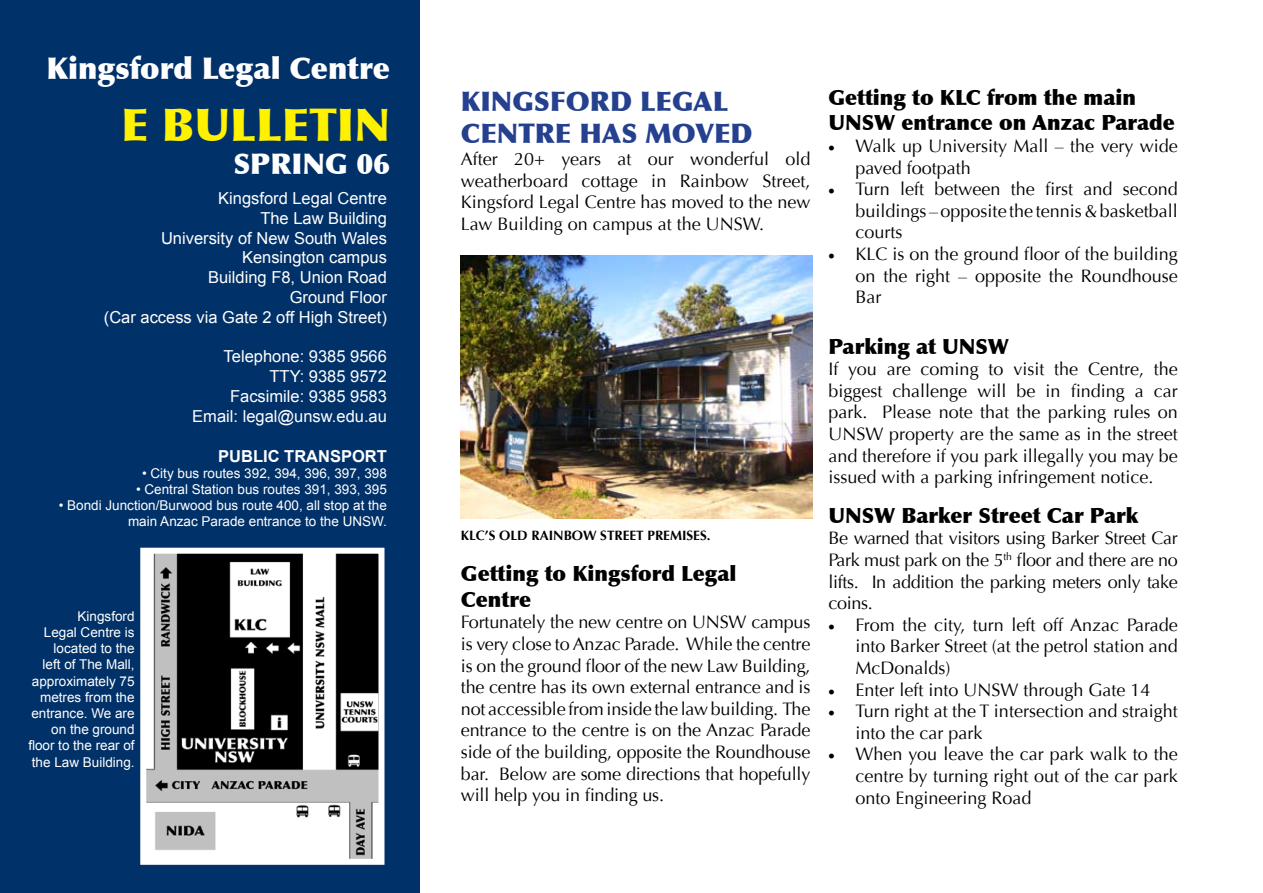
<style>
.page{position:relative;width:1263px;height:893px;background:#fff}
.page>*{position:absolute;margin:0;border:0;box-sizing:border-box;transform-origin:0 0}
.t1{font:900 45px "Optima";color:#fff200}
.t2{font:900 30px "Optima";color:#fff}
.t3{font:900 28.5px "Optima";color:#fff}
.t4{font:900 27px/32.4px "Optima";color:#24408e}
.t5{font:900 21px/25.2px "Optima";color:#000}
.t6{font:18px/21.6px "Optima";color:#000;text-align:justify}
.t7{font:16.5px/19.8px "Arial";color:#fff;text-align:right}
.t8{font:700 16.5px "Arial";color:#fff}
.t9{font:13.5px/16.2px "Arial";color:#fff;text-align:right}
.t10{font:700 13.5px "Optima";color:#000}
</style>
<div class="page">
<div style="left:0;top:0;width:420px;height:893px;background:#003168"></div>
<img style="left:147px;top:555px;width:230px;height:303px">
<div style="left:140px;top:548px;width:244px;height:317px;border:6px solid #fff"></div>
<img style="left:461px;top:255px;width:351px;height:263px">
<h2 class="t2" style="left:46px;top:50px;width:345px">Kingsford Legal Centre</h2>
<h1 class="t1" style="left:121px;top:98px;width:271px">e bulletin</h1>
<h3 class="t3" style="left:233px;top:147px;width:158px">SPRING 06</h3>
<p class="t7" style="left:104px;top:188px;width:285px">Kingsford Legal Centre<br>The Law Building<br>University of New South Wales<br>Kensington campus<br>Building F8, Union Road<br>Ground Floor<br>(Car access via Gate 2 off High Street)</p>
<p class="t7" style="left:192px;top:347px;width:196px">Telephone: 9385 9566<br>TTY: 9385 9572<br>Facsimile: 9385 9583<br>Email: legal@unsw.edu.au</p>
<p class="t8" style="left:218px;top:446px;width:170px">PUBLIC TRANSPORT</p>
<p class="t9" style="left:142px;top:465px;width:246px">• City bus routes 392, 394, 396, 397, 398</p>
<p class="t9" style="left:136px;top:481px;width:252px">• Central Station bus routes 391, 393, 395</p>
<p class="t9" style="left:59px;top:497px;width:330px">• Bondi Junction/Burwood bus route 400, all stop at the main Anzac Parade entrance to the UNSW.</p>
<p class="t9" style="left:28px;top:608px;width:108px">Kingsford<br>Legal Centre is located to the<br>left of The Mall, approximately 75 metres from the entrance. We are on the ground floor to the rear of the Law Building.</p>
<h3 class="t4" style="left:461px;top:85px;width:269px">KINGSFORD LEGAL<br>CENT</h3>
<h3 class="t4" style="left:535px;top:118px;width:219px">RE HAS MOVED</h3>
<p class="t6" style="left:461px;top:148px;width:351px">After 20+ years at our wonderful old weatherboard cottage in Rainbow Street, Kingsford Legal Centre has moved to the new Law Building on campus at the UNSW.</p>
<p class="t10" style="left:461px;top:528px;width:251px">KLC’S OLD RAINBOW STREET PREMISES.</p>
<p class="t5" style="left:461px;top:562px;width:277px">Getting to Kingsford Legal<br>Centre</p>
<p class="t6" style="left:461px;top:612px;width:351px">Fortunately the new centre on UNSW campus is very close to Anzac Parade. While the centre is on the ground floor of the new Law Building, the centre has its own external entrance and is not accessible from inside the law building. The entrance to the centre is on the Anzac Parade side of the building, opposite the Roundhouse bar. Below are some directions that hopefully will help you in finding us.</p>
<p class="t5" style="left:828px;top:85px;width:348px">Getting to KLC from the main<br>UN SW entrance on Anzac Parade</p>
<p class="t6" style="left:855px;top:135px;width:324px;text-indent:-27px">• Walk up University Mall – the very wide paved footpath</p>
<p class="t6" style="left:855px;top:179px;width:324px;text-indent:-27px">• Turn left between the first and second buildings – opposite the tennis &amp; basketball courts</p>
<p class="t6" style="left:855px;top:243px;width:324px;text-indent:-27px">• KLC is on the ground floor of the building on the right – opposite the Roundhouse Bar</p>
<p class="t5" style="left:828px;top:334px;width:182px">Parking at UN SW</p>
<p class="t6" style="left:828px;top:359px;width:351px">If you are coming to visit the Centre, the biggest challenge will be in finding a car park. Please note that the parking rules on UNSW property are the same as in the street and therefore if you park illegally you may be issued with a parking infringement notice.</p>
<p class="t5" style="left:828px;top:503px;width:311px">UN SW Barker Street Car Park</p>
<p class="t6" style="left:828px;top:528px;width:351px">Be warned that visitors using Barker Street Car Park must park on the 5<sup>th</sup> floor and there are no lifts. In addition the parking meters only take coins.</p>
<p class="t6" style="left:855px;top:614px;width:324px;text-indent:-27px">• From the city, turn left off Anzac Parade into Barker Street (at the petrol station and McDonalds)</p>
<p class="t6" style="left:828px;top:679px;width:324px">• Enter left into UNSW through Gate 14</p>
<p class="t6" style="left:855px;top:701px;width:324px;text-indent:-27px">• Turn right at the T intersection and straight into the car park</p>
<p class="t6" style="left:855px;top:744px;width:324px;text-indent:-27px">• When you leave the car park walk to the centre by turning right out of the car park onto Engineering Road</p>
</div>
